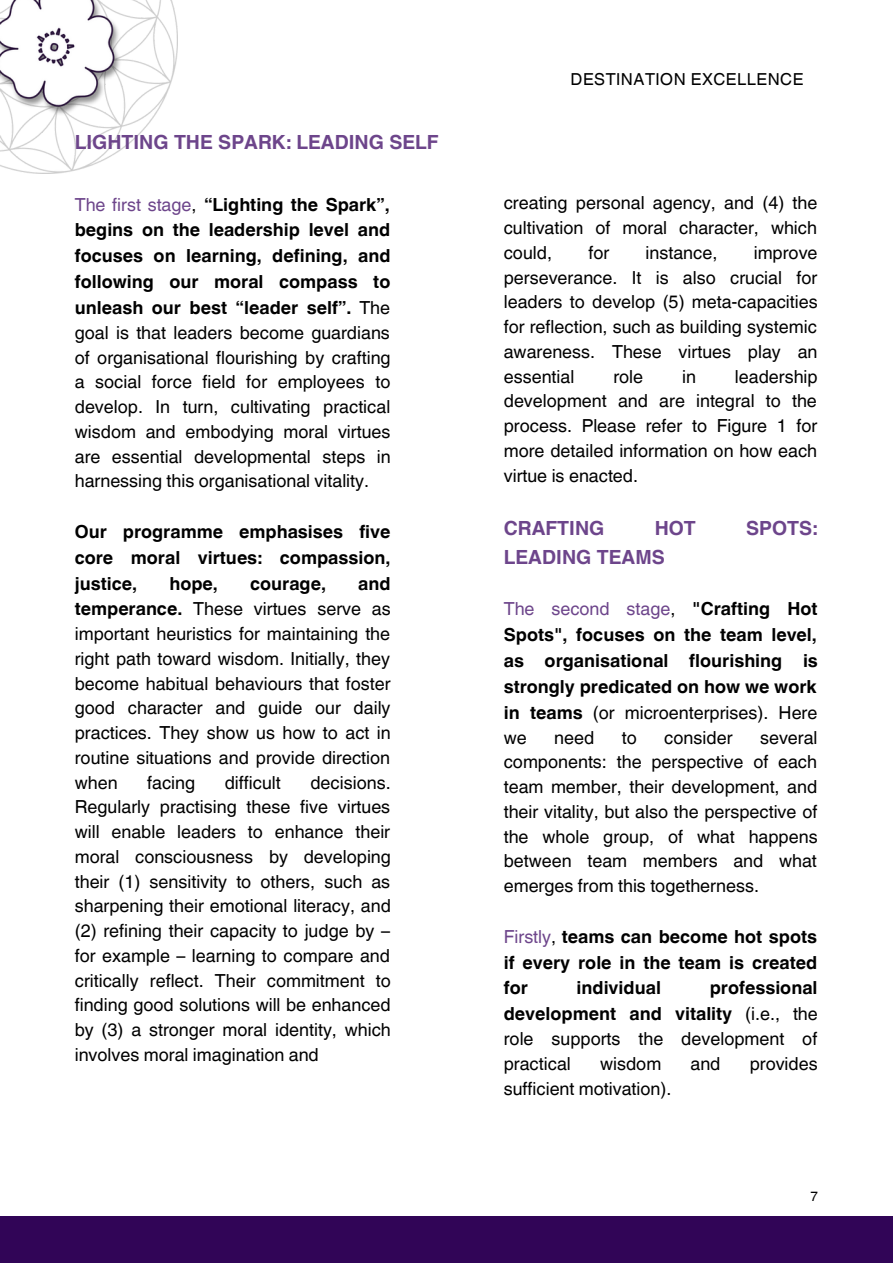
<style>
.page{position:relative;width:893px;height:1264px;background:#fff}
.page>*{position:absolute;margin:0;border:0;box-sizing:border-box;transform-origin:0 0}
.t1{font:700 19.5px "Helvetica World";color:#6d458b}
.t2{font:18px/24.8px "Helvetica World";color:#000;text-align:justify}
.t3{font:700 18px/25.7px "Helvetica World";color:#000;text-align:justify}
.t4{font:16.5px "Helvetica World";letter-spacing:.03em;color:#000}
.t5{font:13.5px "Helvetica World";color:#000}
.s1{color:#6d458b}
.s2{font-weight:700}
.s3{font-weight:400;color:#6d458b}
.s4{font-weight:400}
</style>
<div class="page">
<img style="left:0;top:0;width:178px;height:173px">
<img style="left:0;top:0;width:122px;height:163px">
<div style="left:0;top:1216px;width:892px;height:46px;background:#310557"></div>
<p class="t1" style="left:75px;top:126px;width:365px">LIGHTING THE SPARK: LEADING SELF</p>
<p class="t2" style="left:75px;top:192px;width:317px;line-height:25.2px"><span class="s1">The first stage</span>, <span class="s2">“Lighting the Spark”, begins on the leadership level and focuses on learning, defining, and following our moral compass to unleash our best “leader self”.</span> The goal is that leaders become guardians of organisational flourishing by crafting a social force field for employees to develop. In turn, cultivating practical wisdom and embodying moral virtues are essential developmental steps in harnessing this organisational vitality.</p>
<p class="t3" style="left:75px;top:516px;width:317px">Our programme emphasises five core moral virtues: compassion, justice,</p>
<p class="t2" style="left:75px;top:571px;width:317px;text-indent:283px"><span class="s2">and temperance.</span> These virtues serve as important heuristics for maintaining the right path toward wisdom. Initially, they become habitual behaviours that foster good character and guide our daily practices. They show us how to act in routine situations and provide direction when</p>
<p class="t3" style="left:169px;top:568px;width:50px">hope,</p>
<p class="t3" style="left:250px;top:568px;width:77px">courage,</p>
<p class="t2" style="left:147px;top:770px;width:49px">facing</p>
<p class="t2" style="left:225px;top:770px;width:58px">difficult</p>
<p class="t2" style="left:75px;top:770px;width:317px;text-indent:235px">decisions.<br>Regularly practising these five virtues will enable leaders to enhance their moral consciousness by developing their (1) sensitivity to others, such as sharpening their emotional literacy, and (2) refining their capacity to judge by – for example – learning to compare and critically reflect. Their commitment to finding good solutions will be enhanced by (3) a stronger moral identity, which involves moral imagination and</p>
<p class="t4" style="left:570px;top:69px;width:234px">DESTINATION EXCELLENCE</p>
<p class="t2" style="left:503px;top:191px;width:315px">creating personal agency, and (4) the cultivation of moral character, which could,</p>
<p class="t2" style="left:588px;top:240px;width:22px">for</p>
<p class="t2" style="left:645px;top:240px;width:73px">instance,</p>
<p class="t2" style="left:503px;top:240px;width:315px;text-indent:250px">improve perseverance. It is also crucial for leaders to develop (5) meta-capacities for reflection, such as building systemic awareness. These virtues play an essential</p>
<p class="t2" style="left:503px;top:364px;width:315px;text-indent:231px">leadership development and are integral to the process. Please refer to Figure 1 for more detailed information on how each virtue is enacted.</p>
<p class="t1" style="left:503px;top:511px;width:102px">CRAFTING</p>
<p class="t1" style="left:654px;top:511px;width:43px">HOT</p>
<p class="t1" style="left:746px;top:511px;width:73px">SPOTS:</p>
<p class="t1" style="left:503px;top:541px;width:162px">LEADING TEAMS</p>
<p class="t3" style="left:503px;top:594px;width:315px"><span class="s3">The second stage</span><span class="s4">,</span> "Crafting Hot Spots", focuses on the team level, as organisational flourishing is strongly predicated on how we work in teams <span class="s4">(or microenterprises). Here we</span></p>
<p class="t2" style="left:613px;top:364px;width:31px">role</p>
<p class="t2" style="left:682px;top:364px;width:15px">in</p>
<p class="t2" style="left:503px;top:725px;width:315px;text-indent:256px">several components: the perspective of each team member, their development, and their vitality, but also the perspective of the whole group, of what happens between team members and what emerges from this togetherness.</p>
<p class="t3" style="left:503px;top:921px;width:315px"><span class="s3">Firstly</span><span class="s4">,</span> teams can become hot spots if every role in the team is created for</p>
<p class="t2" style="left:554px;top:725px;width:42px">need</p>
<p class="t2" style="left:621px;top:725px;width:17px">to</p>
<p class="t2" style="left:664px;top:725px;width:70px">consider</p>
<p class="t2" style="left:503px;top:975px;width:315px;text-indent:206px"><span class="s2">professional development and vitality</span> (i.e., the role supports the development of practical</p>
<p class="t3" style="left:576px;top:973px;width:86px">individual</p>
<p class="t2" style="left:600px;top:1051px;width:63px">wisdom</p>
<p class="t2" style="left:690px;top:1051px;width:32px">and</p>
<p class="t2" style="left:749px;top:1051px;width:70px">provides</p>
<p class="t2" style="left:503px;top:1075px;width:169px">sufficient motivation).</p>
<p class="t5" style="left:810px;top:1188px;width:9px">7</p>
</div>
